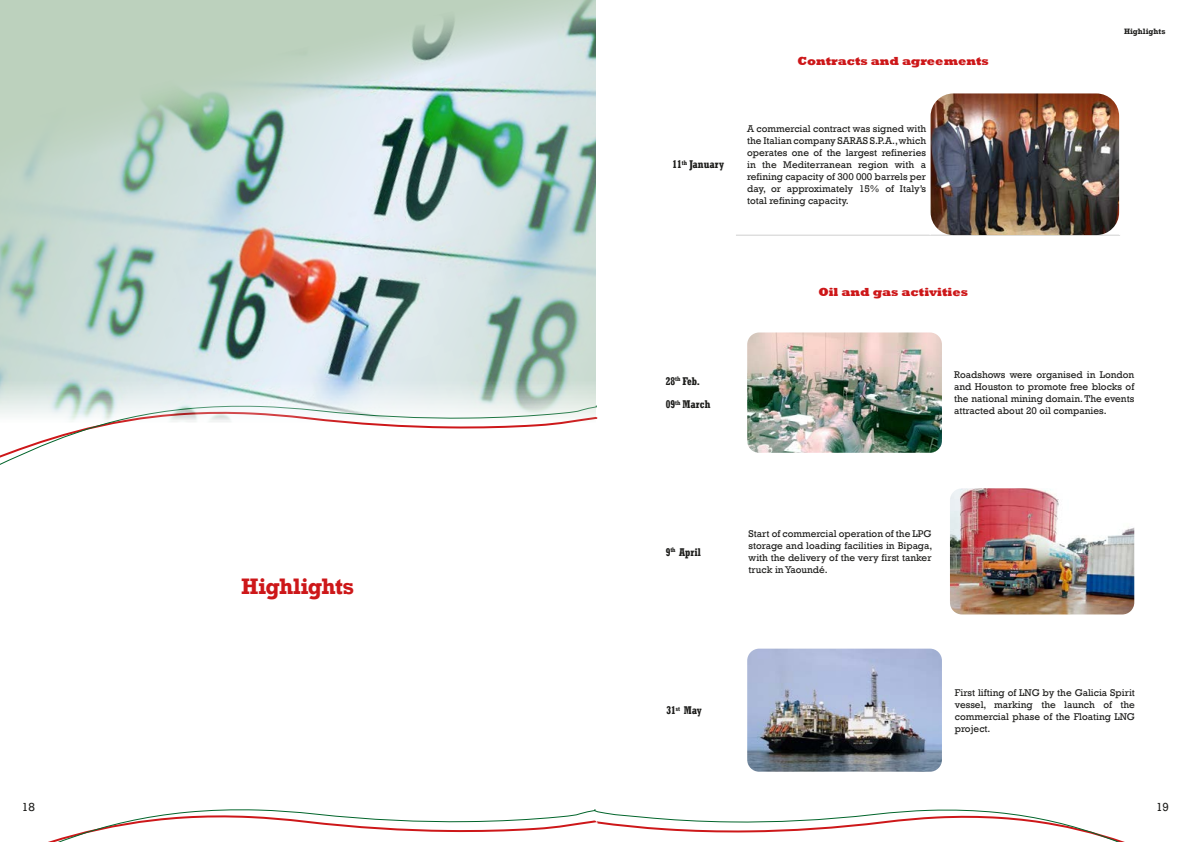
<style>
.page{position:relative;width:1191px;height:842px;background:#fff}
.page>*{position:absolute;margin:0;border:0;box-sizing:border-box;transform-origin:0 0}
.t1{font:700 23px "Rockwell";letter-spacing:-.03em;color:#cd1719}
.t2{font:800 12px "Rockwell";color:#cd1719}
.t3{font:12px "Rockwell";color:#1d1d1b}
.t4{font:700 condensed 11px/23.2px "Rockwell";color:#1d1d1b}
.t5{font:10px/12px "Rockwell";color:#1d1d1b;text-align:justify}
.t6{font:700 8px "Rockwell";color:#1d1d1b}
</style>
<div class="page">
<img style="left:0;top:0;width:595px;height:450px">
<svg style="left:48px;top:809px;width:1077px;height:33px"></svg>
<hr style="left:736px;top:235px;width:194px;height:1px;background:#d0d0d0">
<hr style="left:930px;top:235px;width:190px;height:1px;background:#d0d0d0">
<img style="left:930px;top:93px;width:189px;height:142px">
<img style="left:747px;top:332px;width:195px;height:121px">
<img style="left:950px;top:488px;width:184px;height:126px">
<img style="left:747px;top:649px;width:195px;height:123px">
<h1 class="t1" style="left:241px;top:572px;width:114px">Highlights</h1>
<p class="t4" style="left:672px;top:153px;width:53px">11<sup>th</sup> January</p>
<p class="t2" style="left:797px;top:54px;width:193px">Contracts and agreements</p>
<p class="t5" style="left:747px;top:123px;width:180px">A commercial contract was signed with the Italian company SARAS S.P.A., which operates one of the largest refineries in the Mediterranean region with a refining capacity of 300 000 barrels per day, or approximately 15% of Italy’s total refining capacity.</p>
<p class="t6" style="left:1124px;top:26px;width:43px">Highlights</p>
<p class="t4" style="left:665px;top:370px;width:46px">28<sup>th</sup> Feb.<br>09<sup>th</sup> March</p>
<p class="t2" style="left:818px;top:285px;width:151px">Oil and gas activities</p>
<p class="t5" style="left:954px;top:369px;width:181px">Roadshows were organised in London and Houston to promote free blocks of the national mining domain. The events attracted about 20 oil companies.</p>
<p class="t4" style="left:665px;top:540px;width:37px">9<sup>th</sup> April</p>
<p class="t5" style="left:748px;top:528px;width:185px">Start of commercial operation of the LPG storage and loading facilities in Bipaga, with the delivery of the very first tanker truck in Yaoundé.</p>
<p class="t4" style="left:666px;top:699px;width:37px">31<sup>st</sup> May</p>
<p class="t5" style="left:955px;top:686px;width:182px">First lifting of LNG by the Galicia Spirit vessel, marking the launch of the commercial phase of the Floating LNG project.</p>
<p class="t3" style="left:22px;top:800px;width:15px">18</p>
<p class="t3" style="left:1156px;top:800px;width:15px">19</p>
</div>
